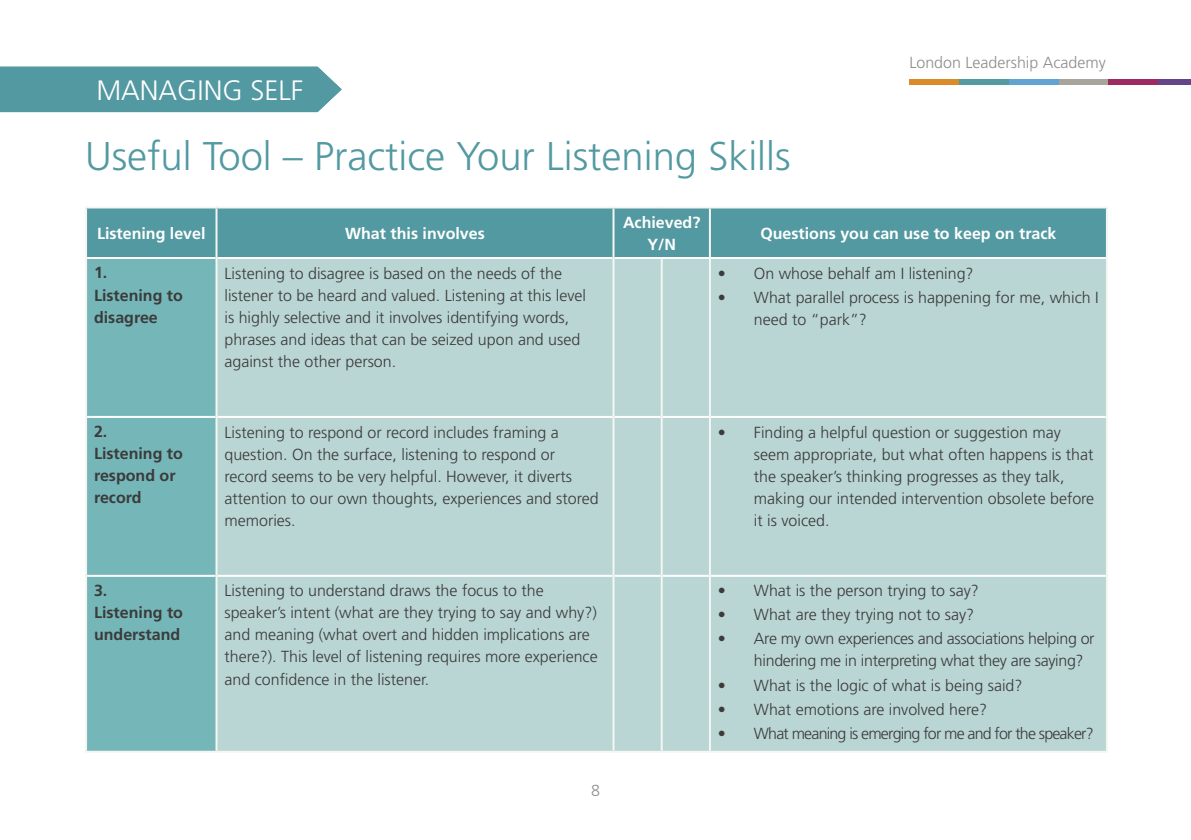
<style>
.page{position:relative;width:1191px;height:840px;background:#fff}
.page>*{position:absolute;margin:0;border:0;box-sizing:border-box;transform-origin:0 0}
.t1{font:300 40px "Frutiger";color:#5399a1}
.t2{font:300 28px "Frutiger";color:#fff}
.t3{font:300 16px/22px "Frutiger";color:#3b3b3a}
.t4{font:300 16px/22px "Frutiger";letter-spacing:-.02em;color:#3b3b3a}
.t5{font:700 16px/22px "Frutiger";color:#fff;text-align:center}
.t6{font:700 16px/22px "Frutiger";color:#3b3b3a}
.t7{font:300 16px "Frutiger";letter-spacing:-.05em;color:#3b3b3a}
.t8{font:300 16px "Frutiger";color:#8d8e8c}
</style>
<div class="page">
<div style="left:909px;top:79px;width:50px;height:6px;background:#db8c2a"></div>
<div style="left:959px;top:79px;width:50px;height:6px;background:#539aa1"></div>
<div style="left:1009px;top:79px;width:49px;height:6px;background:#61a4d3"></div>
<div style="left:1058px;top:79px;width:50px;height:6px;background:#a7a49d"></div>
<div style="left:1108px;top:79px;width:50px;height:6px;background:#9e2a63"></div>
<div style="left:1158px;top:79px;width:33px;height:6px;background:#644587"></div>
<div style="left:87px;top:208px;width:1019px;height:49px;background:#5399a1"></div>
<div style="left:87px;top:259px;width:128px;height:491px;background:#75b6b9"></div>
<div style="left:217px;top:259px;width:889px;height:491px;background:#b9d5d4"></div>
<hr style="left:87px;top:415px;width:128px;height:2px;background:#fff">
<hr style="left:217px;top:415px;width:395px;height:2px;background:#fff">
<hr style="left:614px;top:415px;width:46px;height:2px;background:#fff">
<hr style="left:662px;top:415px;width:47px;height:2px;background:#fff">
<hr style="left:711px;top:415px;width:395px;height:2px;background:#fff">
<hr style="left:87px;top:574px;width:128px;height:2px;background:#fff">
<hr style="left:217px;top:574px;width:395px;height:2px;background:#fff">
<hr style="left:614px;top:574px;width:46px;height:2px;background:#fff">
<hr style="left:662px;top:574px;width:47px;height:2px;background:#fff">
<hr style="left:711px;top:574px;width:395px;height:2px;background:#fff">
<hr style="left:85px;top:206px;width:131px;height:2px;background:#f5f6f2">
<hr style="left:85px;top:208px;width:2px;height:50px;background:#f5f6f2">
<hr style="left:216px;top:206px;width:397px;height:2px;background:#f5f6f2">
<hr style="left:215px;top:208px;width:2px;height:50px;background:#f5f6f2">
<hr style="left:613px;top:206px;width:48px;height:2px;background:#f5f6f2">
<hr style="left:612px;top:208px;width:2px;height:50px;background:#f5f6f2">
<hr style="left:661px;top:206px;width:49px;height:2px;background:#f5f6f2">
<hr style="left:710px;top:206px;width:398px;height:2px;background:#f5f6f2">
<hr style="left:709px;top:208px;width:2px;height:50px;background:#f5f6f2">
<hr style="left:1106px;top:208px;width:2px;height:50px;background:#f5f6f2">
<hr style="left:85px;top:258px;width:2px;height:158px;background:#f5f6f2">
<hr style="left:215px;top:258px;width:2px;height:158px;background:#f5f6f2">
<hr style="left:612px;top:258px;width:2px;height:158px;background:#f5f6f2">
<hr style="left:660px;top:259px;width:2px;height:157px;background:#f5f6f2">
<hr style="left:709px;top:258px;width:2px;height:158px;background:#f5f6f2">
<hr style="left:1106px;top:258px;width:2px;height:158px;background:#f5f6f2">
<hr style="left:85px;top:416px;width:2px;height:159px;background:#f5f6f2">
<hr style="left:215px;top:416px;width:2px;height:159px;background:#f5f6f2">
<hr style="left:612px;top:416px;width:2px;height:159px;background:#f5f6f2">
<hr style="left:660px;top:416px;width:2px;height:159px;background:#f5f6f2">
<hr style="left:709px;top:416px;width:2px;height:159px;background:#f5f6f2">
<hr style="left:1106px;top:416px;width:2px;height:159px;background:#f5f6f2">
<hr style="left:85px;top:575px;width:2px;height:175px;background:#f5f6f2">
<hr style="left:215px;top:575px;width:2px;height:175px;background:#f5f6f2">
<hr style="left:612px;top:575px;width:2px;height:175px;background:#f5f6f2">
<hr style="left:660px;top:575px;width:2px;height:175px;background:#f5f6f2">
<hr style="left:709px;top:575px;width:2px;height:175px;background:#f5f6f2">
<hr style="left:1106px;top:575px;width:2px;height:175px;background:#f5f6f2">
<hr style="left:85px;top:750px;width:131px;height:2px;background:#f5f6f2">
<hr style="left:216px;top:750px;width:397px;height:2px;background:#f5f6f2">
<hr style="left:613px;top:750px;width:48px;height:2px;background:#f5f6f2">
<hr style="left:661px;top:750px;width:49px;height:2px;background:#f5f6f2">
<hr style="left:710px;top:750px;width:398px;height:2px;background:#f5f6f2">
<div style="left:0;top:67px;width:342px;height:45px;background:#5399a1"></div>
<h2 class="t2" style="left:96px;top:74px;width:208px">MANAGING SELF</h2>
<h1 class="t1" style="left:85px;top:134px;width:707px">Useful Tool – Practice Your Listening Skills</h1>
<p class="t8" style="left:909px;top:53px;width:198px">London Leadership Academy</p>
<p class="t5" style="left:97px;top:222px;width:110px">Listening level</p>
<p class="t5" style="left:345px;top:222px;width:141px">What this involves</p>
<p class="t5" style="left:623px;top:211px;width:79px">Achieved?<br>Y/N</p>
<p class="t5" style="left:760px;top:222px;width:298px">Questions you can use to keep on track</p>
<p class="t6" style="left:94px;top:261px;width:90px">1.<br>Listening to disagree</p>
<p class="t3" style="left:224px;top:262px;width:363px">Listening to disagree is based on the needs of the listener to be heard and valued. Listening at this level is highly selective and it involves identifying words, phrases and ideas that can be seized upon and used against the other person.</p>
<p class="t3" style="left:718px;top:262px;width:257px">• On whose behalf am I listening?</p>
<p class="t3" style="left:754px;top:286px;width:346px;text-indent:-36px">• What parallel process is happening for me, which I need to “park”?</p>
<p class="t6" style="left:94px;top:420px;width:90px">2.<br>Listening to respond or record</p>
<p class="t3" style="left:224px;top:420px;width:376px">Listening to respond or record includes framing a question. On the surface, listening to respond or record seems to be very helpful. However, it diverts attention to our own thoughts, experiences and stored memories.</p>
<p class="t3" style="left:754px;top:420px;width:342px;text-indent:-36px">• Finding a helpful question or suggestion may seem appropriate, but what often happens is that the speaker’s thinking progresses as they talk, making our intended intervention obsolete before it is voiced.</p>
<p class="t6" style="left:94px;top:579px;width:90px">3.<br>Listening to understand</p>
<p class="t3" style="left:224px;top:579px;width:375px">Listening to understand draws the focus to the speaker’s intent (what are they trying to say and why?) and meaning (what overt and hidden implications are there?). This level of listening requires more experience and confidence in the listener.</p>
<p class="t3" style="left:718px;top:579px;width:262px">• What is the person trying to say?</p>
<p class="t3" style="left:718px;top:603px;width:258px">• What are they trying not to say?</p>
<p class="t4" style="left:754px;top:627px;width:342px;text-indent:-36px">• Are my own experiences and associations helping or hindering me in interpreting what they are saying?</p>
<p class="t3" style="left:718px;top:673px;width:306px">• What is the logic of what is being said?</p>
<p class="t3" style="left:718px;top:697px;width:271px">• What emotions are involved here?</p>
<p class="t7" style="left:718px;top:723px;width:377px">• What meaning is emerging for me and for the speaker?</p>
<p class="t8" style="left:591px;top:780px;width:10px">8</p>
</div>
